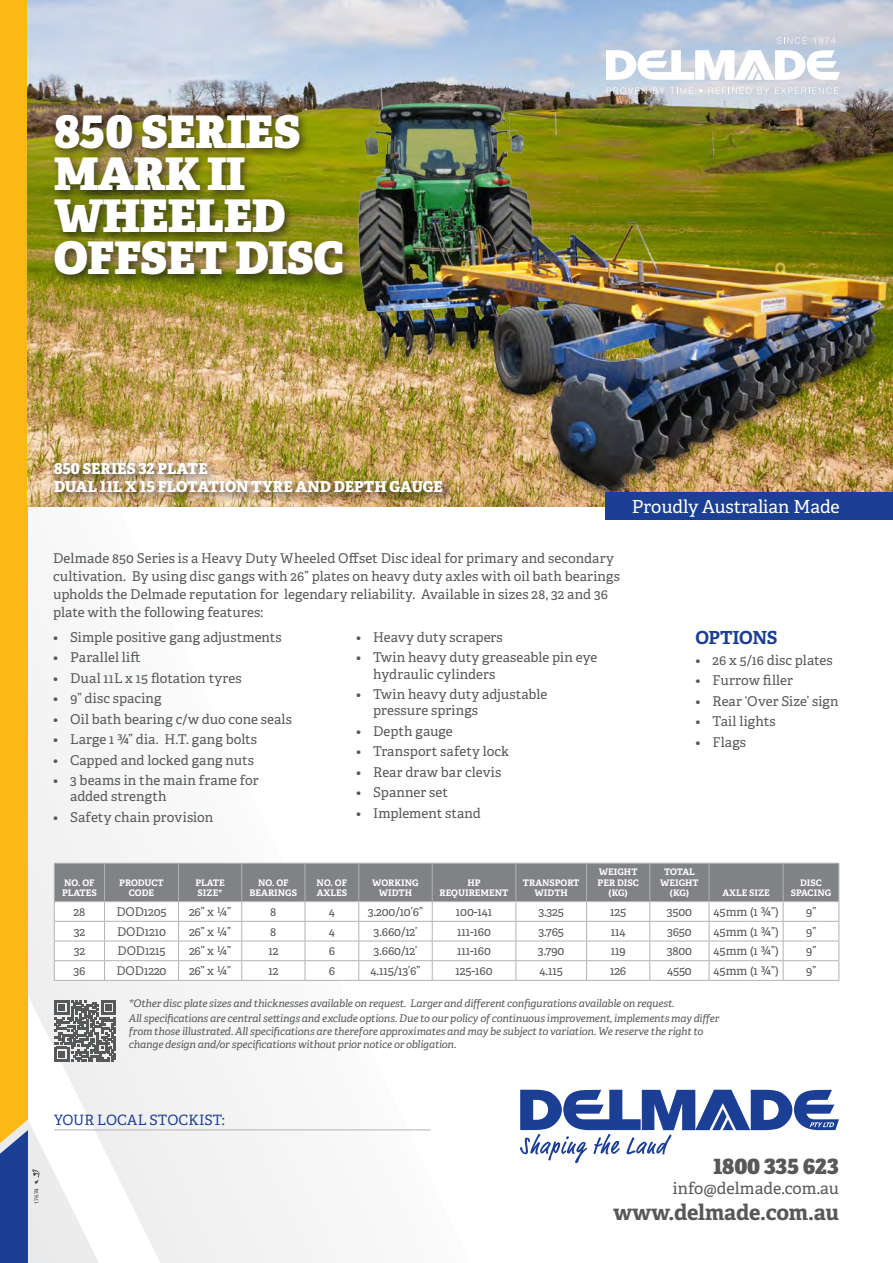
<style>
.page{position:relative;width:893px;height:1263px;background:#fff}
.page>*{position:absolute;margin:0;border:0;box-sizing:border-box;transform-origin:0 0}
.t1{font:800 45px/42px "Adelle";letter-spacing:-.005em;color:#fff}
.t2{font:700 21.75px "Adelle";letter-spacing:-.01em;color:#57585a}
.t3{font:800 21px "Adelle";letter-spacing:-.005em;color:#57585a}
.t4{font:18px "Adelle";letter-spacing:-.005em;color:#fff}
.t5{font:700 18px "Adelle";letter-spacing:-.03em;color:#1b3f94}
.t6{font:16.2px "Adelle";letter-spacing:.005em;color:#57585a}
.t7{font:800 15px/18px "Adelle";letter-spacing:-.005em;color:#fff}
.t8{font:14.25px "Adelle";color:#1b3f94}
.t9{font:13.5px/18px "Adelle";letter-spacing:.005em;color:#57585a}
.t10{font:12px "Adelle";letter-spacing:-.005em;color:#57585a}
.t11{font:italic 10.5px/14.9px "Adelle";letter-spacing:-.015em;color:#57585a}
.t12{font:700 9px/10.5px "Adelle";color:#fff;text-align:center}
.t13{font:5.85px "Petala Pro";letter-spacing:-.01em;color:#57585a}
</style>
<div class="page">
<img style="left:840px;top:88px;width:53px;height:404px">
<img style="left:0;top:0;width:840px;height:1263px">
<div style="left:606px;top:492px;width:287px;height:28px;background:#1b3f94"></div>
<div style="left:50px;top:110px;width:304px;height:176px;background:#231f20;opacity:.75"></div>
<h1 class="t1" style="left:54px;top:111px;width:292px">850 SERIES<br>MARK II<br>WHEELED<br>OFFSET DISC</h1>
<p class="t7" style="left:54px;top:460px;width:390px">850 SERIES 32 PLATE<br>DUAL 11L X 15 FLOTATION TYRE AND DEPTH GAUGE</p>
<h3 class="t4" style="left:632px;top:495px;width:209px">Proudly Australian Made</h3>
<p class="t9" style="left:53px;top:550px;width:568px">Delmade 850 Series is a Heavy Duty Wheeled Offset Disc ideal for primary and secondary cultivation. By using disc gangs with 26” plates on heavy duty axles with oil bath bearings upholds the Delmade reputation for legendary reliability. Available in sizes 28, 32 and 36 plate with the following features:</p>
<p class="t9" style="left:53px;top:628px;width:230px">• Simple positive gang adjustments</p>
<p class="t9" style="left:53px;top:649px;width:89px">• Parallel lift</p>
<p class="t9" style="left:53px;top:669px;width:190px">• Dual 11L x 15 flotation tyres</p>
<p class="t9" style="left:53px;top:690px;width:110px">• 9” disc spacing</p>
<p class="t9" style="left:53px;top:710px;width:240px">• Oil bath bearing c/w duo cone seals</p>
<p class="t9" style="left:53px;top:731px;width:205px">• Large 1 ¾” dia. H.T. gang bolts</p>
<p class="t9" style="left:53px;top:751px;width:202px">• Capped and locked gang nuts</p>
<p class="t9" style="left:70px;top:772px;width:190px;line-height:16.2px;text-indent:-17px">• 3 beams in the main frame for added strength</p>
<p class="t9" style="left:53px;top:808px;width:162px">• Safety chain provision</p>
<p class="t9" style="left:356px;top:628px;width:148px">• Heavy duty scrapers</p>
<p class="t9" style="left:373px;top:650px;width:226px;line-height:16.2px;text-indent:-17px">• Twin heavy duty greaseable pin eye hydraulic cylinders</p>
<p class="t9" style="left:373px;top:686px;width:176px;line-height:16.2px;text-indent:-17px">• Twin heavy duty adjustable pressure springs</p>
<p class="t9" style="left:356px;top:722px;width:98px">• Depth gauge</p>
<p class="t9" style="left:356px;top:742px;width:155px">• Transport safety lock</p>
<p class="t9" style="left:356px;top:763px;width:147px">• Rear draw bar clevis</p>
<p class="t9" style="left:356px;top:783px;width:93px">• Spanner set</p>
<p class="t9" style="left:356px;top:804px;width:126px">• Implement stand</p>
<h3 class="t5" style="left:695px;top:627px;width:84px">OPTIONS</h3>
<p class="t9" style="left:695px;top:651px;width:139px">• 26 x 5/16 disc plates</p>
<p class="t9" style="left:695px;top:672px;width:99px">• Furrow filler</p>
<p class="t9" style="left:695px;top:692px;width:145px">• Rear ‘Over Size’ sign</p>
<p class="t9" style="left:695px;top:713px;width:82px">• Tail lights</p>
<p class="t9" style="left:695px;top:733px;width:52px">• Flags</p>
<p class="t12" style="left:62px;top:877px;width:36px;text-align:left">NO. OF<br>PLATES</p>
<p class="t12" style="left:119px;top:877px;width:46px">PRODUCT<br>CODE</p>
<p class="t12" style="left:195px;top:877px;width:31px;text-align:left">PLATE<br>SIZE*</p>
<p class="t12" style="left:250px;top:877px;width:49px">NO. OF<br>BEARINGS</p>
<p class="t12" style="left:317px;top:877px;width:32px;text-align:left">NO. OF<br>AXLES</p>
<p class="t12" style="left:372px;top:877px;width:48px">WORKING<br>WIDTH</p>
<p class="t12" style="left:440px;top:877px;width:70px">HP<br>REQUIREMENT</p>
<p class="t12" style="left:523px;top:877px;width:58px">TRANSPORT<br>WIDTH</p>
<p class="t12" style="left:597px;top:867px;width:43px">WEIGHT<br>PER DISC (KG)</p>
<p class="t12" style="left:660px;top:867px;width:40px">TOTAL<br>WEIGHT (KG)</p>
<p class="t12" style="left:722px;top:888px;width:49px">AXLE SIZE</p>
<p class="t12" style="left:791px;top:877px;width:42px">DISC<br>SPACING</p>
<p class="t10" style="left:74px;top:904px;width:13px">28</p>
<p class="t10" style="left:116px;top:904px;width:52px">DOD1205</p>
<p class="t10" style="left:189px;top:904px;width:44px">26” x ¼”</p>
<p class="t10" style="left:270px;top:904px;width:8px">8</p>
<p class="t10" style="left:329px;top:904px;width:8px">4</p>
<p class="t10" style="left:368px;top:904px;width:57px">3.200/10’6”</p>
<p class="t10" style="left:456px;top:904px;width:38px">100-141</p>
<p class="t10" style="left:538px;top:904px;width:27px">3.325</p>
<p class="t10" style="left:610px;top:904px;width:18px">125</p>
<p class="t10" style="left:667px;top:904px;width:27px">3500</p>
<p class="t10" style="left:713px;top:904px;width:67px">45mm (1 ¾”)</p>
<p class="t10" style="left:806px;top:904px;width:12px">9”</p>
<p class="t10" style="left:74px;top:924px;width:13px">32</p>
<p class="t10" style="left:117px;top:924px;width:50px">DOD1210</p>
<p class="t10" style="left:189px;top:924px;width:44px">26” x ¼”</p>
<p class="t10" style="left:270px;top:924px;width:8px">8</p>
<p class="t10" style="left:329px;top:924px;width:8px">4</p>
<p class="t10" style="left:374px;top:924px;width:45px">3.660/12’</p>
<p class="t10" style="left:457px;top:924px;width:35px">111-160</p>
<p class="t10" style="left:538px;top:924px;width:27px">3.765</p>
<p class="t10" style="left:611px;top:924px;width:16px">114</p>
<p class="t10" style="left:667px;top:924px;width:26px">3650</p>
<p class="t10" style="left:713px;top:924px;width:67px">45mm (1 ¾”)</p>
<p class="t10" style="left:806px;top:924px;width:12px">9”</p>
<p class="t10" style="left:74px;top:944px;width:13px">32</p>
<p class="t10" style="left:118px;top:944px;width:49px">DOD1215</p>
<p class="t10" style="left:189px;top:944px;width:44px">26” x ¼”</p>
<p class="t10" style="left:268px;top:944px;width:12px">12</p>
<p class="t10" style="left:329px;top:944px;width:8px">6</p>
<p class="t10" style="left:374px;top:944px;width:45px">3.660/12’</p>
<p class="t10" style="left:457px;top:944px;width:35px">111-160</p>
<p class="t10" style="left:538px;top:944px;width:28px">3.790</p>
<p class="t10" style="left:611px;top:944px;width:17px">119</p>
<p class="t10" style="left:667px;top:944px;width:27px">3800</p>
<p class="t10" style="left:713px;top:944px;width:67px">45mm (1 ¾”)</p>
<p class="t10" style="left:806px;top:944px;width:12px">9”</p>
<p class="t10" style="left:73px;top:963px;width:13px">36</p>
<p class="t10" style="left:117px;top:963px;width:52px">DOD1220</p>
<p class="t10" style="left:189px;top:963px;width:44px">26” x ¼”</p>
<p class="t10" style="left:268px;top:963px;width:12px">12</p>
<p class="t10" style="left:329px;top:963px;width:8px">6</p>
<p class="t10" style="left:370px;top:963px;width:52px">4.115/13’6”</p>
<p class="t10" style="left:456px;top:963px;width:38px">125-160</p>
<p class="t10" style="left:539px;top:963px;width:25px">4.115</p>
<p class="t10" style="left:610px;top:963px;width:18px">126</p>
<p class="t10" style="left:667px;top:963px;width:26px">4550</p>
<p class="t10" style="left:713px;top:963px;width:67px">45mm (1 ¾”)</p>
<p class="t10" style="left:806px;top:963px;width:12px">9”</p>
<p class="t11" style="left:129px;top:996px;width:592px">*Other disc plate sizes and thicknesses available on request. Larger and different configurations available on request.<br>All specifications are central settings and exclude options. Due to our policy of continuous improvement, implements may differ</p>
<p class="t11" style="left:129px;top:1025px;width:576px;line-height:12.8px">from those illustrated. All specifications are therefore approximates and may be subject to variation. We reserve the right to change design and/or specifications without prior notice or obligation.</p>
<p class="t8" style="left:54px;top:1111px;width:172px">YOUR LOCAL STOCKIST:</p>
<p class="t13" style="left:33px;top:1204px;width:17px;rotate:-90deg">17674</p>
<h3 class="t3" style="left:713px;top:1153px;width:127px">1800 335 623</h3>
<p class="t6" style="left:673px;top:1178px;width:168px">info@delmade.com.au</p>
<h2 class="t2" style="left:613px;top:1198px;width:227px">www.delmade.com.au</h2>
</div>
